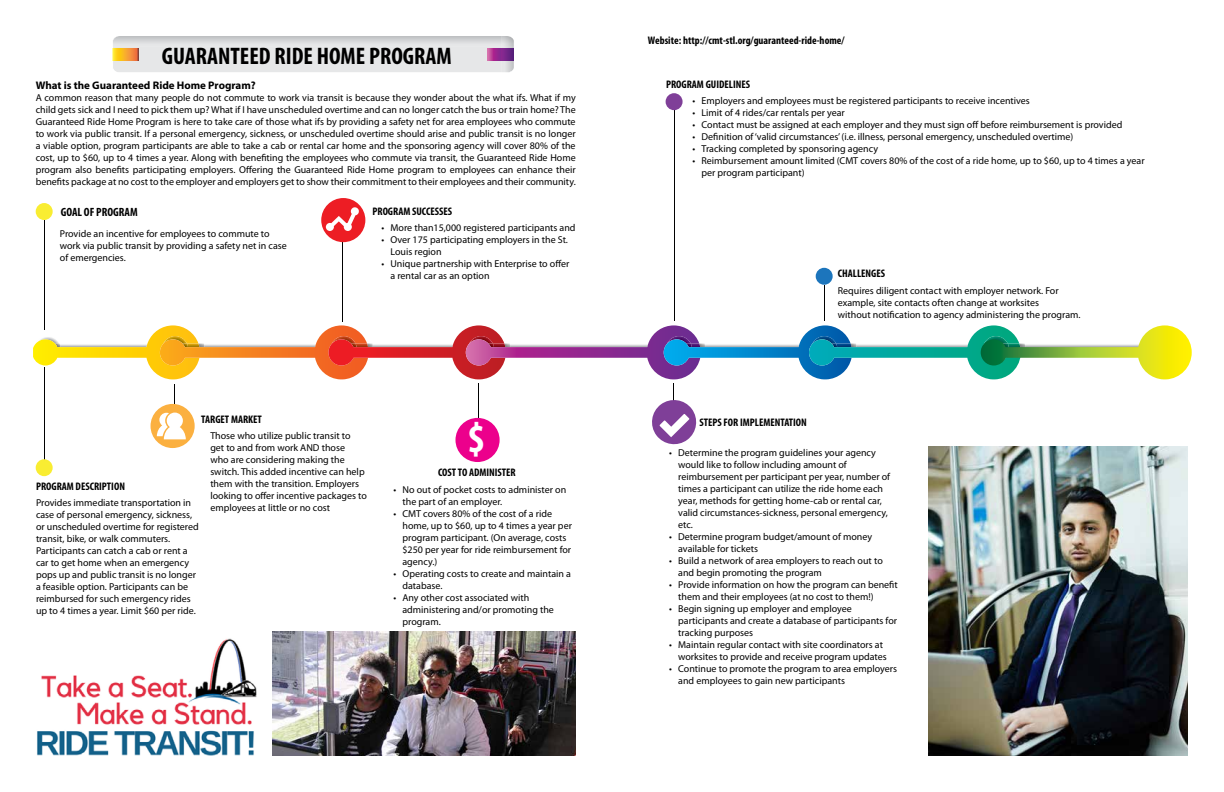
<style>
.page{position:relative;width:1224px;height:792px;background:#fff}
.page>*{position:absolute;margin:0;border:0;box-sizing:border-box;transform-origin:0 0}
.t1{font:700 condensed 42.9px "Myriad Pro";color:#fff}
.t2{font:700 condensed 24px "Myriad Pro";color:#000}
.t3{font:700 condensed 12px "Myriad Pro";color:#000}
.t4{font:700 condensed 11px "Myriad Pro";color:#000}
.t5{font:700 11px "Myriad Pro";color:#000}
.t6{font:10px/12px "Myriad Pro";color:#000}
</style>
<div class="page">
<svg style="left:112px;top:36px;width:402px;height:37px;background:#e0dddd"></svg>
<svg style="left:33px;top:325px;width:1159px;height:54px"></svg>
<hr style="left:44px;top:367px;width:1px;height:92px;background:#000">
<div style="left:36px;top:459px;width:17px;height:17px;background:#f9ed32;border-radius:50%"></div>
<hr style="left:174px;top:384px;width:1px;height:36px;background:#000">
<div style="left:151px;top:404px;width:44px;height:44px;background:#fbb040;border-radius:50%"></div>
<svg style="left:157px;top:413px;width:29px;height:26px"></svg>
<hr style="left:478px;top:383px;width:1px;height:36px;background:#000">
<div style="left:455px;top:418px;width:45px;height:44px;background:#ec008c;border-radius:50%"></div>
<hr style="left:673px;top:383px;width:1px;height:36px;background:#000">
<svg style="left:652px;top:400px;width:45px;height:45px"></svg>
<hr style="left:44px;top:220px;width:1px;height:110px;background:#000">
<div style="left:36px;top:203px;width:17px;height:17px;background:#f9ed32;border-radius:50%"></div>
<hr style="left:342px;top:224px;width:1px;height:97px;background:#000">
<div style="left:321px;top:198px;width:44px;height:44px;background:#ed1d24;border-radius:50%"></div>
<svg style="left:326px;top:207px;width:33px;height:24px"></svg>
<hr style="left:674px;top:110px;width:1px;height:211px;background:#000">
<div style="left:666px;top:93px;width:17px;height:17px;background:#7f3f98;border-radius:50%"></div>
<hr style="left:824px;top:285px;width:1px;height:36px;background:#000">
<div style="left:816px;top:268px;width:17px;height:17px;background:#1c75bc;border-radius:50%"></div>
<img style="left:928px;top:446px;width:260px;height:310px">
<img style="left:37px;top:638px;width:220px;height:118px">
<img style="left:272px;top:632px;width:304px;height:124px">
<h2 class="t2" style="left:162px;top:41px;width:292px">GUARANTEED RIDE HOME PROGRAM</h2>
<p class="t5" style="left:36px;top:78px;width:222px">What is the Guaranteed Ride Home Program?</p>
<p class="t6" style="left:36px;top:91px;width:542px;text-align:justify">A common reason that many people do not commute to work via transit is because they wonder about the what ifs. What if my child gets sick and I need to pick them up? What if I have unscheduled overtime and can no longer catch the bus or train home? The Guaranteed Ride Home Program is here to take care of those what ifs by providing a safety net for area employees who commute to work via public transit. If a personal emergency, sickness, or unscheduled overtime should arise and public transit is no longer a viable option, program participants are able to take a cab or rental car home and the sponsoring agency will cover 80% of the cost, up to $60, up to 4 times a year. Along with benefiting the employees who commute via transit, the Guaranteed Ride Home program also benefits participating employers. Offering the Guaranteed Ride Home program to employees can enhance their benefits package at no cost to the employer and employers get to show their commitment to their employees and their community.</p>
<p class="t3" style="left:61px;top:205px;width:78px">GOAL OF PROGRAM</p>
<p class="t6" style="left:60px;top:228px;width:228px">Provide an incentive for employees to commute to work via public transit by providing a safety net in case of emergencies.</p>
<p class="t4" style="left:373px;top:205px;width:81px">PROGRAM SUCCESSES</p>
<p class="t6" style="left:382px;top:222px;width:196px">• More than15,000 registered participants and</p>
<p class="t6" style="left:391px;top:234px;width:179px;text-indent:-9px">• Over 175 participating employers in the St.<br>Louis region</p>
<p class="t6" style="left:391px;top:258px;width:180px;text-indent:-9px">• Unique partnership with Enterprise to offer a rental car as an option</p>
<p class="t4" style="left:201px;top:413px;width:62px">TARGET MARKET</p>
<p class="t4" style="left:36px;top:479px;width:91px">PROGRAM DESCRIPTION</p>
<p class="t6" style="left:36px;top:497px;width:164px">Provides immediate transportation in case of personal emergency, sickness, or unscheduled overtime for registered transit, bike, or walk commuters.<br>Participants can catch a cab or rent a car to get home when an emergency pops up and public transit is no longer a feasible option. Participants can be reimbursed for such emergency rides up to 4 times a year. Limit $60 per ride.</p>
<p class="t6" style="left:210px;top:429px;width:158px">Those who utilize public transit to get to and from work AND those<br>who are considering making the switch. This added incentive can help them with the transition. Employers looking to offer incentive packages to employees at little or no cost</p>
<h1 class="t1" style="left:467px;top:412px;width:20px">$</h1>
<p class="t4" style="left:438px;top:466px;width:79px">COST TO ADMINISTER</p>
<p class="t6" style="left:402px;top:483px;width:165px;text-indent:-9px">• No out of pocket costs to administer on the part of an employer.</p>
<p class="t6" style="left:402px;top:507px;width:171px;text-indent:-9px">• CMT covers 80% of the cost of a ride home, up to $60, up to 4 times a year per program participant. (On average, costs $250 per year for ride reimbursement for agency.)</p>
<p class="t6" style="left:402px;top:567px;width:170px;text-indent:-9px">• Operating costs to create and maintain a database.</p>
<p class="t6" style="left:402px;top:591px;width:153px;text-indent:-9px">• Any other cost associated with administering and/or promoting the program.</p>
<p class="t4" style="left:648px;top:33px;width:198px">Website: http://cmt-stl.org/guaranteed-ride-home/</p>
<p class="t4" style="left:666px;top:77px;width:86px">PROGRAM GUIDELINES</p>
<p class="t6" style="left:693px;top:94px;width:339px">• Employers and employees must be registered participants to receive incentives</p>
<p class="t6" style="left:693px;top:106px;width:154px">• Limit of 4 rides/car rentals per year</p>
<p class="t6" style="left:693px;top:118px;width:431px">• Contact must be assigned at each employer and they must sign off before reimbursement is provided</p>
<p class="t6" style="left:693px;top:130px;width:382px">• Definition of ‘valid circumstances’ (i.e. illness, personal emergency, unscheduled overtime)</p>
<p class="t6" style="left:693px;top:142px;width:187px">• Tracking completed by sponsoring agency</p>
<p class="t6" style="left:702px;top:154px;width:445px;text-indent:-9px">• Reimbursement amount limited (CMT covers 80% of the cost of a ride home, up to $60, up to 4 times a year per program participant)</p>
<p class="t4" style="left:838px;top:267px;width:49px">CHALLENGES</p>
<p class="t6" style="left:838px;top:285px;width:244px">Requires diligent contact with employer network. For example, site contacts often change at worksites<br>without notification to agency administering the program.</p>
<p class="t4" style="left:700px;top:415px;width:109px">STEPS FOR IMPLEMENTATION</p>
<p class="t6" style="left:678px;top:446px;width:213px;text-indent:-9px">• Determine the program guidelines your agency would like to follow including amount of reimbursement per participant per year, number of times a participant can utilize the ride home each year, methods for getting home-cab or rental car, valid circumstances-sickness, personal emergency, etc.</p>
<p class="t6" style="left:678px;top:530px;width:195px;text-indent:-9px">• Determine program budget/amount of money available for tickets</p>
<p class="t6" style="left:678px;top:554px;width:206px;text-indent:-9px">• Build a network of area employers to reach out to and begin promoting the program</p>
<p class="t6" style="left:678px;top:578px;width:221px;text-indent:-9px">• Provide information on how the program can benefit them and their employees (at no cost to them!)</p>
<p class="t6" style="left:678px;top:602px;width:220px;text-indent:-9px">• Begin signing up employer and employee participants and create a database of participants for tracking purposes</p>
<p class="t6" style="left:678px;top:638px;width:210px;text-indent:-9px">• Maintain regular contact with site coordinators at worksites to provide and receive program updates</p>
<p class="t6" style="left:678px;top:662px;width:220px;text-indent:-9px">• Continue to promote the program to area employers and employees to gain new participants</p>
</div>
